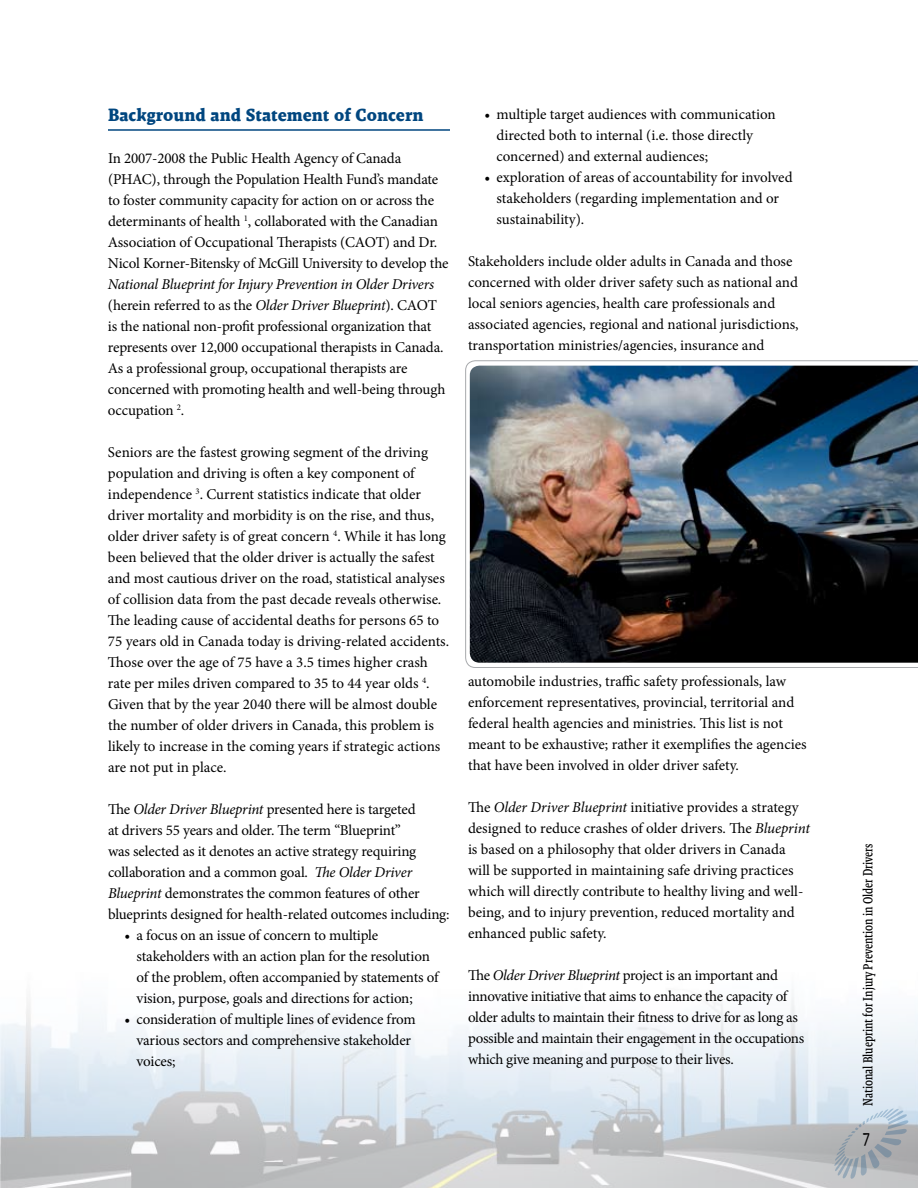
<style>
.page{position:relative;width:918px;height:1188px;background:#fff}
.page>*{position:absolute;margin:0;border:0;box-sizing:border-box;transform-origin:0 0}
.t1{font:700 18px "Malaga";color:#00467f}
.t2{font:18px "Malaga Nar Reg";color:#000}
.t3{font:15px/21px "Minion Pro";letter-spacing:-.005em;color:#000}
.t4{font:15px/21px "Minion Pro";letter-spacing:-.025em;color:#000}
.t5{font:13.5px "Malaga Nar Reg";color:#000}
.s1{font-style:italic}
</style>
<div class="page">
<img style="left:0;top:995px;width:918px;height:193px">
<svg style="left:834px;top:1108px;width:74px;height:71px"></svg>
<hr style="left:108px;top:129px;width:342px;height:2px;background:#00467f">
<svg style="left:465px;top:360px;width:453px;height:308px"></svg>
<img style="left:470px;top:366px;width:448px;height:297px">
<p class="t1" style="left:108px;top:105px;width:317px">Background and Statement of Concern</p>
<p class="t3" style="left:108px;top:148px;width:342px">In 2007-2008 the Public Health Agency of Canada (PHAC), through the Population Health Fund’s mandate to foster community capacity for action on or across the determinants of health <sup>1</sup>, collaborated with the Canadian Association of Occupational Therapists (CAOT) and Dr.<br>Nicol Korner-Bitensky of McGill University to develop the</p>
<p class="t3" style="left:108px;top:274px;width:339px"><span class="s1">National Blueprint for Injury Prevention in Older Drivers </span>(herein referred to as the <span class="s1">Older Driver Blueprint</span>). CAOT is the national non-profit professional organization that represents over 12,000 occupational therapists in Canada.<br>As a professional group, occupational therapists are concerned with promoting health and well-being through occupation <sup>2</sup>.</p>
<p class="t3" style="left:108px;top:442px;width:343px">Seniors are the fastest growing segment of the driving population and driving is often a key component of independence <sup>3</sup>. Current statistics indicate that older driver mortality and morbidity is on the rise, and thus, older driver safety is of great concern <sup>4</sup>. While it has long been believed that the older driver is actually the safest and most cautious driver on the road, statistical analyses of collision data from the past decade reveals otherwise.<br>The leading cause of accidental deaths for persons 65 to 75 years old in Canada today is driving-related accidents.<br>Those over the age of 75 have a 3.5 times higher crash rate per miles driven compared to 35 to 44 year olds <sup>4</sup>.<br>Given that by the year 2040 there will be almost double the number of older drivers in Canada, this problem is likely to increase in the coming years if strategic actions are not put in place.</p>
<p class="t3" style="left:108px;top:799px;width:343px">The <span class="s1">Older Driver Blueprint</span> presented here is targeted<br>at drivers 55 years and older. The term “Blueprint”<br>was selected as it denotes an active strategy requiring collaboration and a common goal. <span class="s1">The Older Driver Blueprint</span> demonstrates the common features of other blueprints designed for health-related outcomes including:</p>
<p class="t3" style="left:137px;top:925px;width:303px;text-indent:-12px">• a focus on an issue of concern to multiple stakeholders with an action plan for the resolution of the problem, often accompanied by statements of vision, purpose, goals and directions for action;</p>
<p class="t3" style="left:137px;top:1009px;width:281px;text-indent:-12px">• consideration of multiple lines of evidence from various sectors and comprehensive stakeholder voices;</p>
<p class="t3" style="left:497px;top:104px;width:281px;text-indent:-12px">• multiple target audiences with communication directed both to internal (i.e. those directly concerned) and external audiences;</p>
<p class="t3" style="left:497px;top:167px;width:298px;text-indent:-12px">• exploration of areas of accountability for involved stakeholders (regarding implementation and or sustainability).</p>
<p class="t3" style="left:468px;top:251px;width:332px">Stakeholders include older adults in Canada and those concerned with older driver safety such as national and local seniors agencies, health care professionals and associated agencies, regional and national jurisdictions, transportation ministries/agencies, insurance and</p>
<p class="t3" style="left:468px;top:671px;width:340px">automobile industries, traffic safety professionals, law enforcement representatives, provincial, territorial and federal health agencies and ministries. This list is not meant to be exhaustive; rather it exemplifies the agencies that have been involved in older driver safety.</p>
<p class="t3" style="left:468px;top:797px;width:344px">The <span class="s1">Older Driver Blueprint</span> initiative provides a strategy designed to reduce crashes of older drivers. The <span class="s1">Blueprint </span>is based on a philosophy that older drivers in Canada will be supported in maintaining safe driving practices which will directly contribute to healthy living and well&shy;being, and to injury prevention, reduced mortality and enhanced public safety.</p>
<p class="t4" style="left:468px;top:965px;width:338px">The <span class="s1">Older Driver Blueprint</span> project is an important and innovative initiative that aims to enhance the capacity of older adults to maintain their fitness to drive for as long as possible and maintain their engagement in the occupations which give meaning and purpose to their lives.</p>
<p class="t5" style="left:860px;top:1106px;width:264px;rotate:-90deg">National Blueprint for Injury Prevention in Older Drivers</p>
<p class="t2" style="left:863px;top:1127px;width:8px">7</p>
</div>
